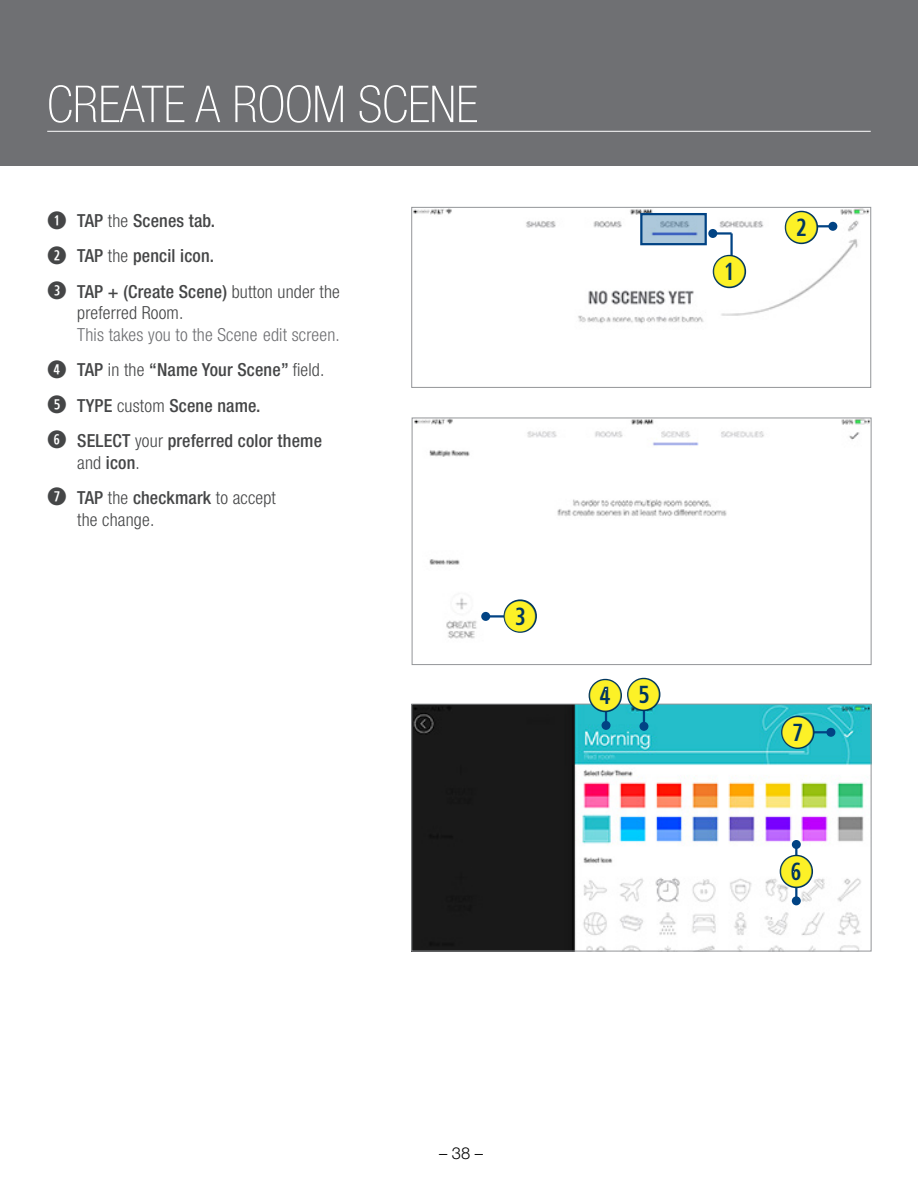
<style>
.page{position:relative;width:918px;height:1188px;background:#fff}
.page>*{position:absolute;margin:0;border:0;box-sizing:border-box;transform-origin:0 0}
.Step-Title{font:100 condensed 51px "Helvetica Neue LT Std";color:#fff}
.NOTE{font:700 40.5px "Combi Numerals";color:#fcf127}
.t1{font:500 condensed 18px/21.8px "Helvetica Neue LT Std";letter-spacing:.01em;color:#454647}
.t2{font:300 condensed 18px/21.8px "Helvetica Neue LT Std";letter-spacing:.01em;color:#454647}
.t3{font:300 condensed 18px "Helvetica Neue LT Std";letter-spacing:.01em;color:#6f7073}
.t4{font:300 16.5px "Helvetica Neue LT Std";color:#000}
.s1{font-family:"Combi Numerals";font-weight:700;font-stretch:normal;font-size:24px}
.s2{font-weight:300}
.s3{font-weight:500}
</style>
<div class="page">
<div style="left:0;top:0;width:918px;height:166px;background:#6f7073"></div>
<hr style="left:47px;top:131px;width:824px;height:1px;background:#fff">
<img style="left:414px;top:209px;width:455px;height:115px">
<div style="left:412px;top:207px;width:459px;height:181px;border:1px solid #939598"></div>
<img style="left:414px;top:420px;width:455px;height:219px">
<div style="left:412px;top:418px;width:459px;height:247px;border:1px solid #939598"></div>
<img style="left:414px;top:706px;width:455px;height:243px">
<div style="left:412px;top:704px;width:459px;height:247px;border:1px solid #939598"></div>
<hr style="left:713px;top:232px;width:19px;height:3px;background:#014384">
<div style="left:708px;top:229px;width:9px;height:9px;background:#014384;border-radius:50%"></div>
<svg style="left:643px;top:216px;width:61px;height:26px;background:#a0bcd5"></svg>
<div style="left:640px;top:213px;width:67px;height:32px;border:2px solid #014384"></div>
<div style="left:828px;top:222px;width:9px;height:9px;background:#014384;border-radius:50%"></div>
<hr style="left:486px;top:615px;width:18px;height:3px;background:#014384">
<div style="left:481px;top:612px;width:9px;height:9px;background:#014384;border-radius:50%"></div>
<div style="left:826px;top:728px;width:9px;height:9px;background:#014384;border-radius:50%"></div>
<div style="left:792px;top:840px;width:9px;height:9px;background:#014384;border-radius:50%"></div>
<hr style="left:795px;top:881px;width:2px;height:20px;background:#014384">
<div style="left:792px;top:896px;width:9px;height:9px;background:#014384;border-radius:50%"></div>
<div style="left:639px;top:722px;width:9px;height:9px;background:#014384;border-radius:50%"></div>
<svg style="left:783px;top:209px;width:50px;height:37px"></svg>
<svg style="left:502px;top:597px;width:37px;height:68px"></svg>
<svg style="left:779px;top:714px;width:52px;height:37px;background:#1c9baf"></svg>
<svg style="left:778px;top:844px;width:37px;height:46px"></svg>
<hr style="left:730px;top:233px;width:3px;height:26px;background:#014384">
<div style="left:602px;top:721px;width:9px;height:9px;background:#014384;border-radius:50%"></div>
<svg style="left:587px;top:677px;width:76px;height:49px"></svg>
<svg style="left:711px;top:253px;width:37px;height:37px"></svg>
<p class="Step-Title" style="left:47px;top:76px;width:432px">CREATE A ROOM SCENE</p>
<p class="t1" style="left:47px;top:210px;width:169px"><span class="s1">Q</span> TAP <span class="s2">the</span> Scenes tab.</p>
<p class="t1" style="left:47px;top:245px;width:168px"><span class="s1">W</span> TAP <span class="s2">the</span> pencil icon.</p>
<p class="t2" style="left:77px;top:280px;width:264px;text-indent:-30px"><span class="s1">E</span> <span class="s3">TAP + (Create Scene)</span> button under the preferred Room.</p>
<p class="t3" style="left:77px;top:324px;width:264px">This takes you to the Scene edit screen.</p>
<p class="t1" style="left:47px;top:359px;width:279px"><span class="s1">R</span> TAP <span class="s2">in the</span> “Name Your Scene” <span class="s2">field.</span></p>
<p class="t1" style="left:47px;top:394px;width:215px"><span class="s1">T</span> TYPE <span class="s2">custom</span> Scene name.</p>
<p class="t1" style="left:77px;top:429px;width:246px;text-indent:-30px"><span class="s1">Y</span> SELECT <span class="s2">your</span> preferred color theme <span class="s2">and</span> icon<span class="s2">.</span></p>
<p class="t2" style="left:77px;top:486px;width:200px;text-indent:-30px"><span class="s1">U</span> <span class="s3">TAP</span> the <span class="s3">checkmark</span> to accept the change.</p>
<p class="NOTE" style="left:504px;top:601px;width:35px">E</p>
<p class="NOTE" style="left:589px;top:680px;width:73px">RT</p>
<p class="NOTE" style="left:713px;top:256px;width:35px">Q</p>
<p class="NOTE" style="left:785px;top:212px;width:35px">W</p>
<p class="NOTE" style="left:781px;top:717px;width:35px">U</p>
<p class="NOTE" style="left:780px;top:856px;width:35px">Y</p>
<p class="t4" style="left:439px;top:1143px;width:46px">– 38 –</p>
</div>
